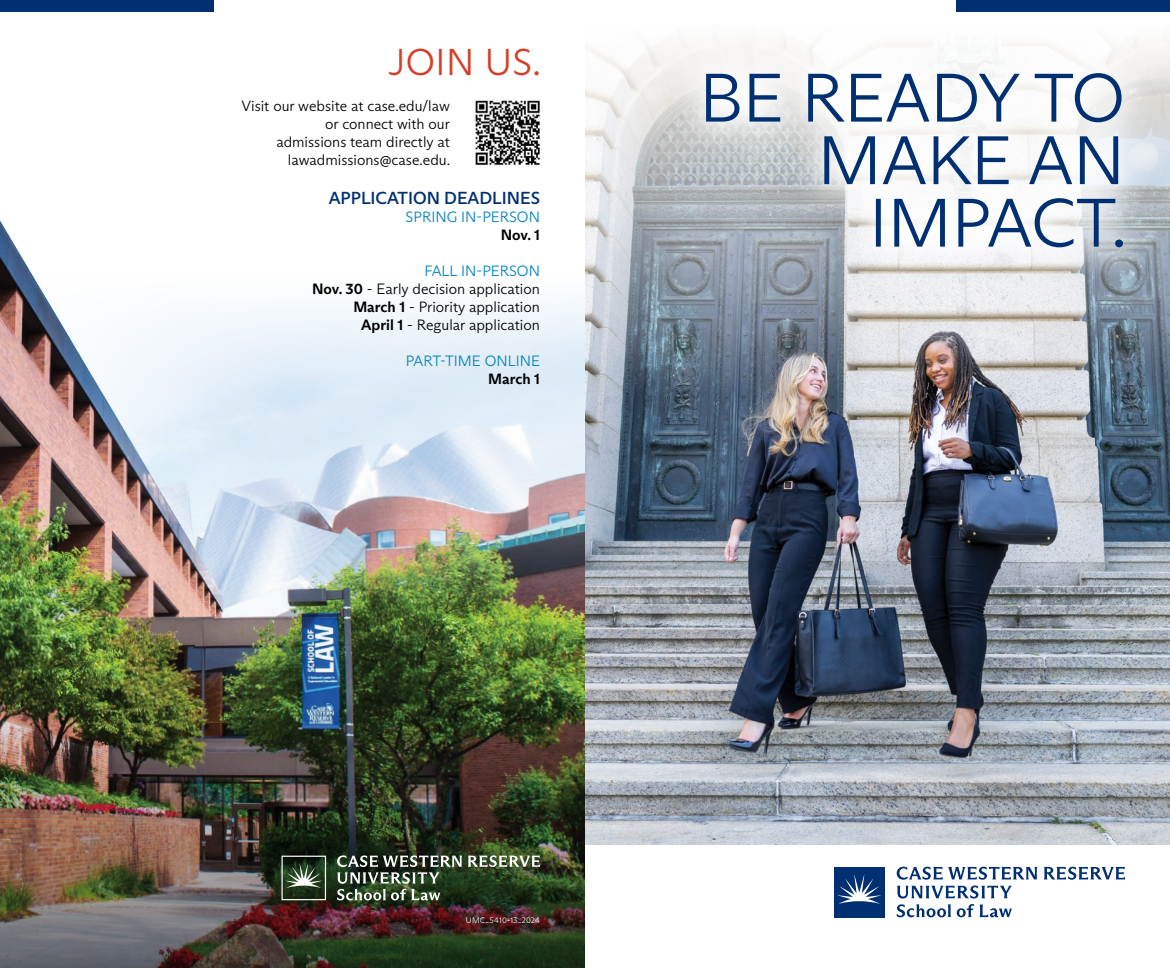
<style>
.page{position:relative;width:1170px;height:968px;background:#fff}
.page>*{position:absolute;margin:0;border:0;box-sizing:border-box;transform-origin:0 0}
.t1{font:300 68.75px/62.5px "ABC Arizona Sans";color:#013072;text-align:right}
.t2{font:300 37.5px "ABC Arizona Sans";letter-spacing:.01em;color:#d43f27}
.t3{font:500 17.5px "ABC Arizona Sans";color:#013072}
.t4{font:300 15px "ABC Arizona Sans";color:#000}
.t5{font:300 15px "ABC Arizona Sans";color:#0082bd}
.t6{font:700 15px "ABC Arizona Sans";letter-spacing:-.01em;color:#000}
.t7{font:300 8.12px "ABC Arizona Sans";letter-spacing:.02em;color:#fff}
.s1{font-weight:700}
</style>
<div class="page">
<img style="left:226px;top:606px;width:359px;height:103px">
<img style="left:226px;top:302px;width:359px;height:304px">
<img style="left:475px;top:100px;width:65px;height:65px">
<img style="left:0;top:220px;width:226px;height:489px">
<img style="left:0;top:709px;width:585px;height:259px">
<img style="left:585px;top:394px;width:585px;height:450px">
<svg style="left:585px;top:11px;width:585px;height:383px"></svg>
<svg style="left:670px;top:37px;width:488px;height:246px;fill:#f5f5f4"></svg>
<div style="left:956px;top:0;width:214px;height:11px;background:#013072"></div>
<div style="left:0;top:0;width:214px;height:11px;background:#013072"></div>
<div style="left:834px;top:866px;width:50px;height:51px;background:#013072"></div>
<svg style="left:837px;top:874px;width:44px;height:29px"></svg>
<svg style="left:897px;top:866px;width:140px;height:13px"></svg>
<svg style="left:1044px;top:866px;width:81px;height:13px"></svg>
<svg style="left:897px;top:885px;width:115px;height:13px"></svg>
<svg style="left:897px;top:904px;width:54px;height:13px"></svg>
<svg style="left:957px;top:904px;width:17px;height:13px"></svg>
<svg style="left:980px;top:904px;width:32px;height:13px"></svg>
<svg style="left:468px;top:855px;width:72px;height:12px"></svg>
<img style="left:337px;top:855px;width:125px;height:45px">
<svg style="left:282px;top:855px;width:44px;height:45px;background:#485946"></svg>
<p class="t2" style="left:389px;top:40px;width:154px">JOIN US.</p>
<p class="t4" style="left:242px;top:97px;width:210px">Visit our website at case.edu/law</p>
<p class="t4" style="left:325px;top:115px;width:127px">or connect with our</p>
<p class="t4" style="left:276px;top:133px;width:175px">admissions team directly at</p>
<p class="t4" style="left:288px;top:151px;width:164px">lawadmissions@case.edu.</p>
<p class="t3" style="left:329px;top:187px;width:213px">APPLICATION DEADLINES</p>
<p class="t5" style="left:406px;top:208px;width:136px">SPRING IN-PERSON</p>
<p class="t6" style="left:501px;top:225px;width:41px">Nov. 1</p>
<p class="t5" style="left:424px;top:262px;width:117px">FALL IN-PERSON</p>
<p class="t4" style="left:312px;top:280px;width:229px"><span class="s1">Nov. 30</span> - Early decision application</p>
<p class="t4" style="left:353px;top:298px;width:188px"><span class="s1">March 1</span> - Priority application</p>
<p class="t4" style="left:361px;top:316px;width:180px"><span class="s1">April 1</span> - Regular application</p>
<p class="t5" style="left:406px;top:352px;width:136px">PART-TIME ONLINE</p>
<p class="t6" style="left:488px;top:369px;width:53px">March 1</p>
<p class="t1" style="left:699px;top:67px;width:427px">BE READY TO<br>MAKE AN</p>
<p class="t1" style="left:869px;top:192px;width:259px">IMPACT.</p>
<p class="t7" style="left:466px;top:915px;width:76px">UMC_5410-13_2024</p>
</div>
